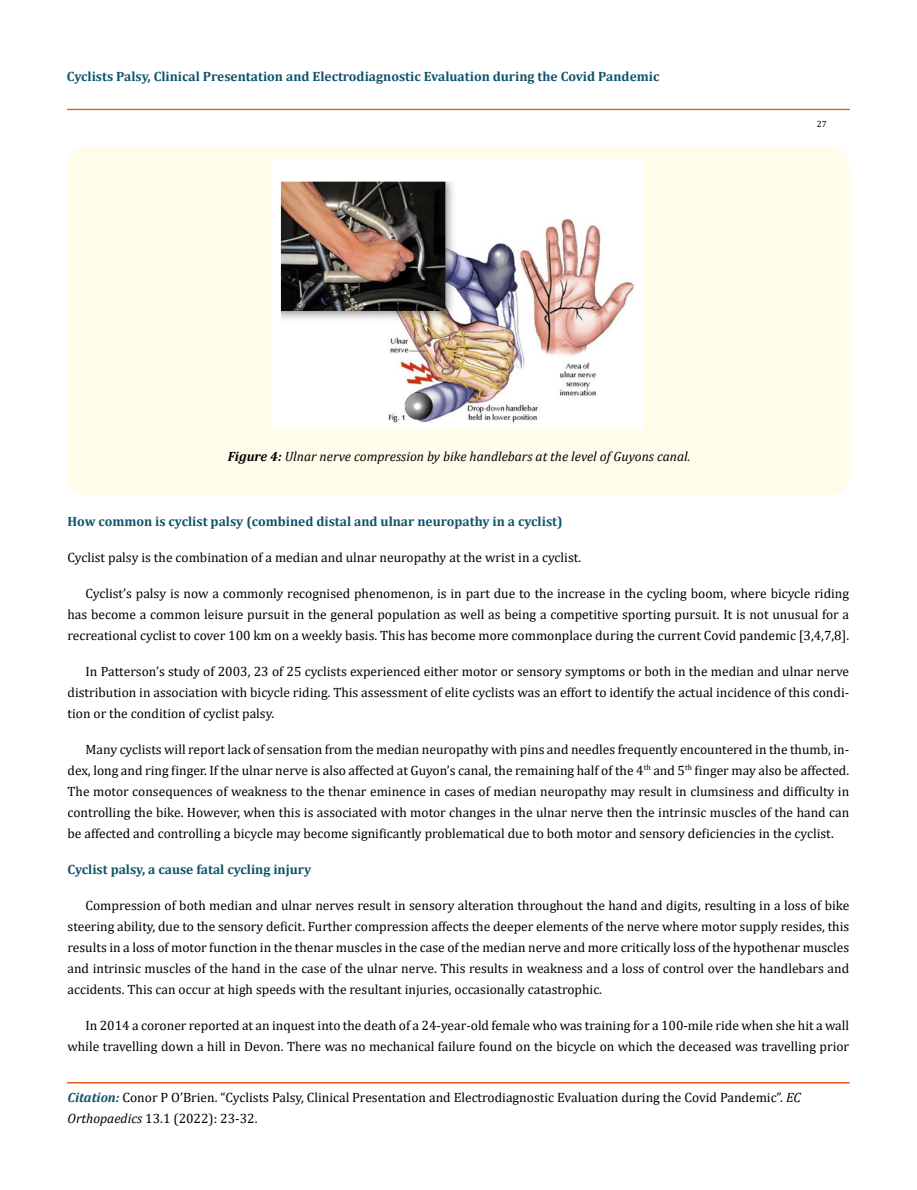
<style>
.page{position:relative;width:917px;height:1190px;background:#fff}
.page>*{position:absolute;margin:0;border:0;box-sizing:border-box;transform-origin:0 0}
.t1{font:13.5px/21px "Cambria";color:#000;text-align:justify}
.t2{font:700 13.5px "Cambria";color:#0e546a}
.t3{font:italic 13.5px "Cambria";color:#000}
.t4{font:9px "Cambria";color:#000}
.s1{font-weight:700}
.s2{font-weight:700;font-style:italic;color:#0e546a}
.s3{font-style:italic}
</style>
<div class="page">
<div style="left:67px;top:109px;width:782px;height:1px;border:1px solid #e05d1a"></div>
<div style="left:67px;top:1082px;width:782px;height:1px;border:1px solid #e05d1a"></div>
<div style="left:68px;top:147px;width:781px;height:348px;background:#fffde9;border-radius:18px"></div>
<img style="left:273px;top:160px;width:370px;height:268px">
<p class="t2" style="left:67px;top:67px;width:594px">Cyclists Palsy, Clinical Presentation and Electrodiagnostic Evaluation during the Covid Pandemic</p>
<p class="t4" style="left:816px;top:118px;width:11px">27</p>
<p class="t3" style="left:228px;top:446px;width:464px"><span class="s1">Figure 4:</span> Ulnar nerve compression by bike handlebars at the level of Guyons canal.</p>
<p class="t2" style="left:68px;top:511px;width:496px">How common is cyclist palsy (combined distal and ulnar neuropathy in a cyclist)</p>
<p class="t1" style="left:68px;top:546px;width:515px">Cyclist palsy is the combination of a median and ulnar neuropathy at the wrist in a cyclist.</p>
<p class="t1" style="left:68px;top:582px;width:783px;text-indent:18px">Cyclist’s palsy is now a commonly recognised phenomenon, is in part due to the increase in the cycling boom, where bicycle riding has become a common leisure pursuit in the general population as well as being a competitive sporting pursuit. It is not unusual for a recreational cyclist to cover 100 km on a weekly basis. This has become more commonplace during the current Covid pandemic [3,4,7,8].</p>
<p class="t1" style="left:68px;top:660px;width:783px;text-indent:18px">In Patterson’s study of 2003, 23 of 25 cyclists experienced either motor or sensory symptoms or both in the median and ulnar nerve distribution in association with bicycle riding. This assessment of elite cyclists was an effort to identify the actual incidence of this condi&shy;tion or the condition of cyclist palsy.</p>
<p class="t1" style="left:68px;top:738px;width:783px;text-indent:18px">Many cyclists will report lack of sensation from the median neuropathy with pins and needles frequently encountered in the thumb, in&shy;dex, long and ring finger. If the ulnar nerve is also affected at Guyon’s canal, the remaining half of the 4<sup>th</sup> and 5<sup>th</sup> finger may also be affected.<br>The motor consequences of weakness to the thenar eminence in cases of median neuropathy may result in clumsiness and difficulty in controlling the bike. However, when this is associated with motor changes in the ulnar nerve then the intrinsic muscles of the hand can be affected and controlling a bicycle may become significantly problematical due to both motor and sensory deficiencies in the cyclist.</p>
<p class="t2" style="left:68px;top:859px;width:245px">Cyclist palsy, a cause fatal cycling injury</p>
<p class="t1" style="left:68px;top:894px;width:783px;text-indent:18px">Compression of both median and ulnar nerves result in sensory alteration throughout the hand and digits, resulting in a loss of bike steering ability, due to the sensory deficit. Further compression affects the deeper elements of the nerve where motor supply resides, this results in a loss of motor function in the thenar muscles in the case of the median nerve and more critically loss of the hypothenar muscles and intrinsic muscles of the hand in the case of the ulnar nerve. This results in weakness and a loss of control over the handlebars and accidents. This can occur at high speeds with the resultant injuries, occasionally catastrophic.</p>
<p class="t1" style="left:68px;top:1014px;width:783px;text-align:right">In 2014 a coroner reported at an inquest into the death of a 24-year-old female who was training for a 100-mile ride when she hit a wall while travelling down a hill in Devon. There was no mechanical failure found on the bicycle on which the deceased was travelling prior</p>
<p class="t1" style="left:68px;top:1086px;width:734px"><span class="s2">Citation:</span> Conor P O’Brien. “Cyclists Palsy, Clinical Presentation and Electrodiagnostic Evaluation during the Covid Pandemic”. <span class="s3">EC<br>Orthopaedics</span> 13.1 (2022): 23-32.</p>
</div>
